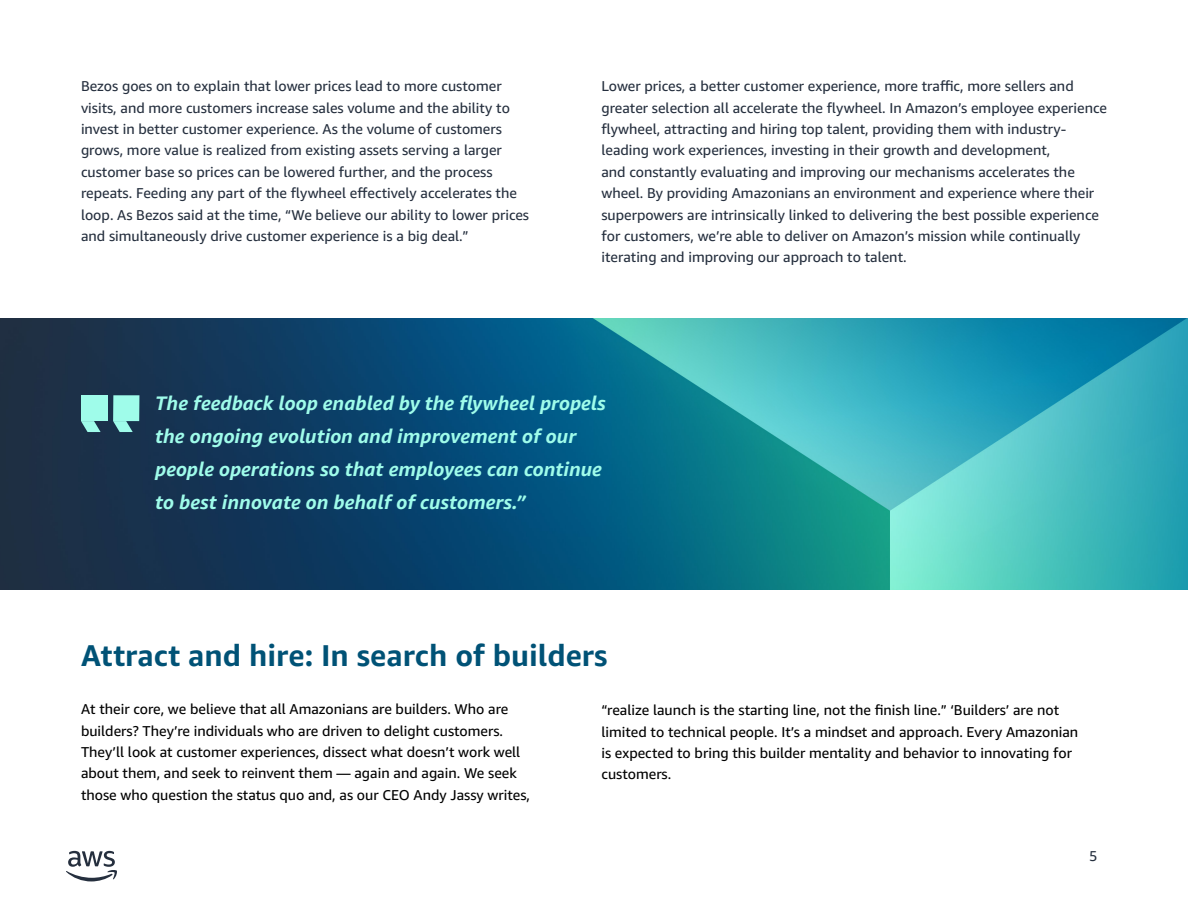
<style>
.page{position:relative;width:1188px;height:918px;background:#fff}
.page>*{position:absolute;margin:0;border:0;box-sizing:border-box;transform-origin:0 0}
.t1{font:700 30px "Amazon Ember";color:#005276}
.t2{font:italic 700 19.5px/33px "Amazon Ember";color:#9ffcea}
.t3{font:14.25px/21.3px "Amazon Ember";color:#252f3e}
.t4{font:14.25px/21.3px "Amazon Ember";color:#000}
</style>
<div class="page">
<img style="left:0;top:319px;width:1188px;height:270px">
<div style="left:81px;top:395px;width:26px;height:26px;background:#9ffcea"></div>
<div style="left:113px;top:395px;width:26px;height:26px;background:#9ffcea"></div>
<svg style="left:113px;top:421px;width:20px;height:11px"></svg>
<svg style="left:81px;top:421px;width:20px;height:11px"></svg>
<svg style="left:66px;top:851px;width:51px;height:30px"></svg>
<p class="t3" style="left:81px;top:76px;width:450px">Bezos goes on to explain that lower prices lead to more customer visits, and more customers increase sales volume and the ability to invest in better customer experience. As the volume of customers grows, more value is realized from existing assets serving a larger customer base so prices can be lowered further, and the process repeats. Feeding any part of the flywheel effectively accelerates the loop. As Bezos said at the time, “We believe our ability to lower prices and simultaneously drive customer experience is a big deal.”</p>
<p class="t3" style="left:601px;top:76px;width:507px">Lower prices, a better customer experience, more traffic, more sellers and greater selection all accelerate the flywheel. In Amazon’s employee experience flywheel, attracting and hiring top talent, providing them with industry&shy;leading work experiences, investing in their growth and development,<br>and constantly evaluating and improving our mechanisms accelerates the wheel. By providing Amazonians an environment and experience where their superpowers are intrinsically linked to delivering the best possible experience for customers, we’re able to deliver on Amazon’s mission while continually iterating and improving our approach to talent.</p>
<h2 class="t2" style="left:155px;top:387px;width:452px">The feedback loop enabled by the flywheel propels the ongoing evolution and improvement of our people operations so that employees can continue to best innovate on behalf of customers.”</h2>
<h1 class="t1" style="left:81px;top:637px;width:528px">Attract and hire: In search of builders</h1>
<p class="t4" style="left:601px;top:700px;width:478px">“realize launch is the starting line, not the finish line.” ‘Builders’ are not limited to technical people. It’s a mindset and approach. Every Amazonian is expected to bring this builder mentality and behavior to innovating for customers.</p>
<p class="t4" style="left:81px;top:699px;width:451px">At their core, we believe that all Amazonians are builders. Who are builders? They’re individuals who are driven to delight customers.<br>They’ll look at customer experiences, dissect what doesn’t work well about them, and seek to reinvent them — again and again. We seek those who question the status quo and, as our CEO Andy Jassy writes,</p>
<p class="t3" style="left:1089px;top:846px;width:10px">5</p>
</div>
